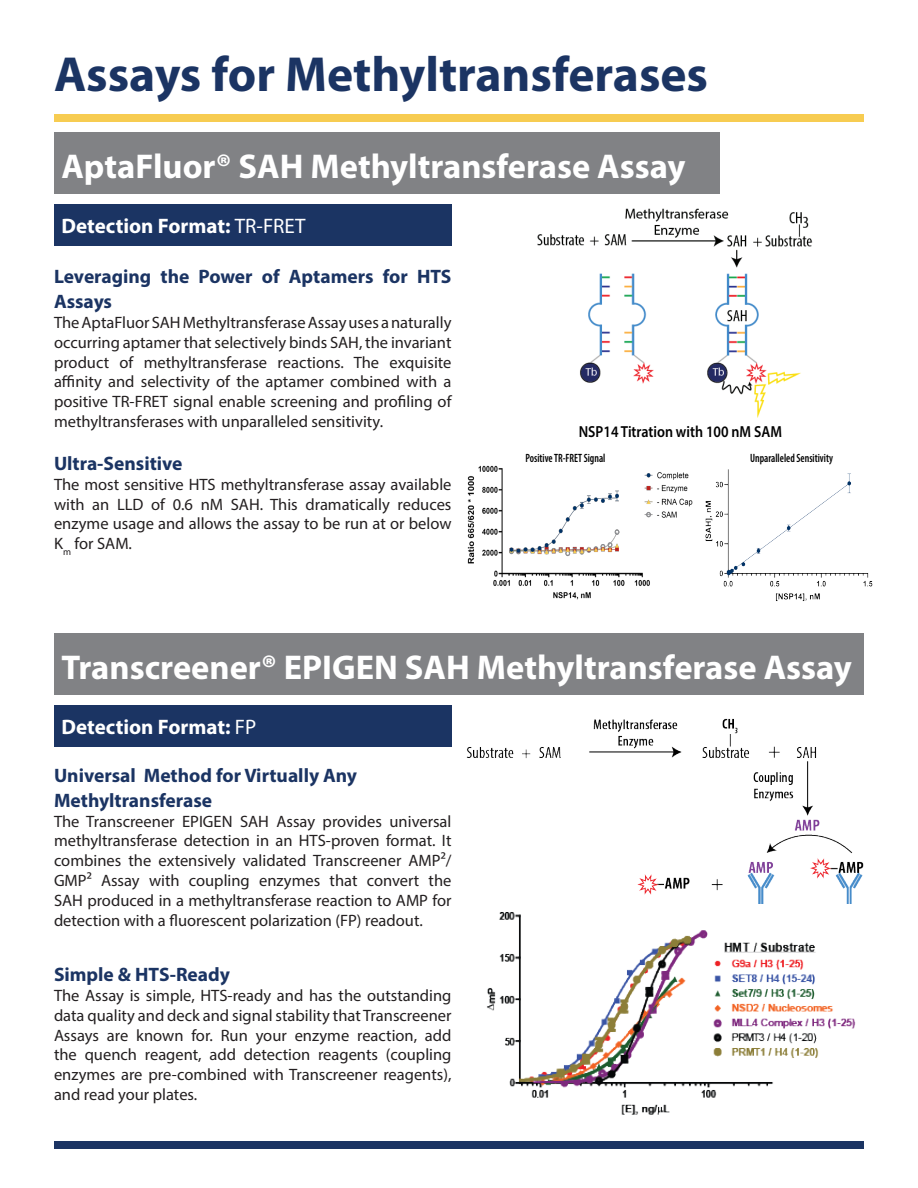
<style>
.page{position:relative;width:918px;height:1188px;background:#fff}
.page>*{position:absolute;margin:0;border:0;box-sizing:border-box;transform-origin:0 0}
.t1{font:700 49.5px "Myriad Pro";color:#1b3463}
.t2{font:700 34.5px "Myriad Pro";color:#fff}
.t3{font:700 21px "Myriad Pro";color:#fff}
.t4{font:700 19.5px/25.2px "Myriad Pro";color:#1b3463}
.t5{font:16.5px/19.8px "Myriad Pro";color:#231f20;text-align:justify}
.t6{font:600 16.05px "Myriad Pro";color:#000;scale:.88 1}
.t7{font:600 condensed 12px "Myriad Pro";color:#000;scale:.88 1}
.s1{font-weight:400}
</style>
<div class="page">
<div style="left:54px;top:114px;width:810px;height:8px;background:#f7cc51"></div>
<div style="left:54px;top:132px;width:666px;height:62px;background:#818285"></div>
<div style="left:54px;top:1142px;width:810px;height:7px;background:#1b3463"></div>
<div style="left:54px;top:633px;width:810px;height:62px;background:#818285"></div>
<div style="left:54px;top:204px;width:398px;height:42px;background:#1b3463"></div>
<div style="left:54px;top:705px;width:398px;height:42px;background:#1b3463"></div>
<img style="left:537px;top:208px;width:276px;height:210px">
<img style="left:466px;top:718px;width:398px;height:185px">
<img style="left:487px;top:912px;width:369px;height:203px">
<img style="left:467px;top:465px;width:226px;height:135px">
<img style="left:705px;top:469px;width:168px;height:132px">
<p class="t1" style="left:54px;top:42px;width:656px">Assays for Methyltransferases</p>
<p class="t2" style="left:62px;top:143px;width:626px">AptaFluor® SAH Methyltransferase Assay</p>
<p class="t3" style="left:62px;top:213px;width:246px">Detection Format: <span class="s1">TR-FRET</span></p>
<p class="t4" style="left:54px;top:263px;width:399px">Leveraging the Power of Aptamers for HTS<br>Assays</p>
<p class="t5" style="left:54px;top:312px;width:399px">The AptaFluor SAH Methyltransferase Assay uses a naturally occurring aptamer that selectively binds SAH, the invariant product of methyltransferase reactions. The exquisite affinity and selectivity of the aptamer combined with a positive TR-FRET signal enable screening and profiling of methyltransferases with unparalleled sensitivity.</p>
<p class="t4" style="left:54px;top:450px;width:130px">Ultra-Sensitive</p>
<p class="t5" style="left:54px;top:474px;width:399px">The most sensitive HTS methyltransferase assay available with an LLD of 0.6 nM SAH. This dramatically reduces enzyme usage and allows the assay to be run at or below K<sub>m</sub> for SAM.</p>
<p class="t6" style="left:579px;top:421px;width:232px">NSP14 Titration with 100 nM SAM</p>
<p class="t7" style="left:750px;top:450px;width:96px">Unparalleled Sensitivity</p>
<p class="t7" style="left:526px;top:450px;width:92px">Positive TR-FRET Signal</p>
<p class="t2" style="left:62px;top:644px;width:792px">Transcreener® EPIGEN SAH Methyltransferase Assay</p>
<p class="t3" style="left:62px;top:714px;width:196px">Detection Format: <span class="s1">FP</span></p>
<p class="t4" style="left:54px;top:762px;width:305px">Universal Method for Virtually Any<br>Methyltransferase</p>
<p class="t5" style="left:54px;top:811px;width:399px">The Transcreener EPIGEN SAH Assay provides universal methyltransferase detection in an HTS-proven format. It combines the extensively validated Transcreener AMP²/ GMP² Assay with coupling enzymes that convert the SAH produced in a methyltransferase reaction to AMP for detection with a fluorescent polarization (FP) readout.</p>
<p class="t4" style="left:54px;top:961px;width:178px">Simple &amp; HTS-Ready</p>
<p class="t5" style="left:54px;top:985px;width:399px">The Assay is simple, HTS-ready and has the outstanding data quality and deck and signal stability that Transcreener Assays are known for. Run your enzyme reaction, add the quench reagent, add detection reagents (coupling enzymes are pre-combined with Transcreener reagents), and read your plates.</p>
</div>
